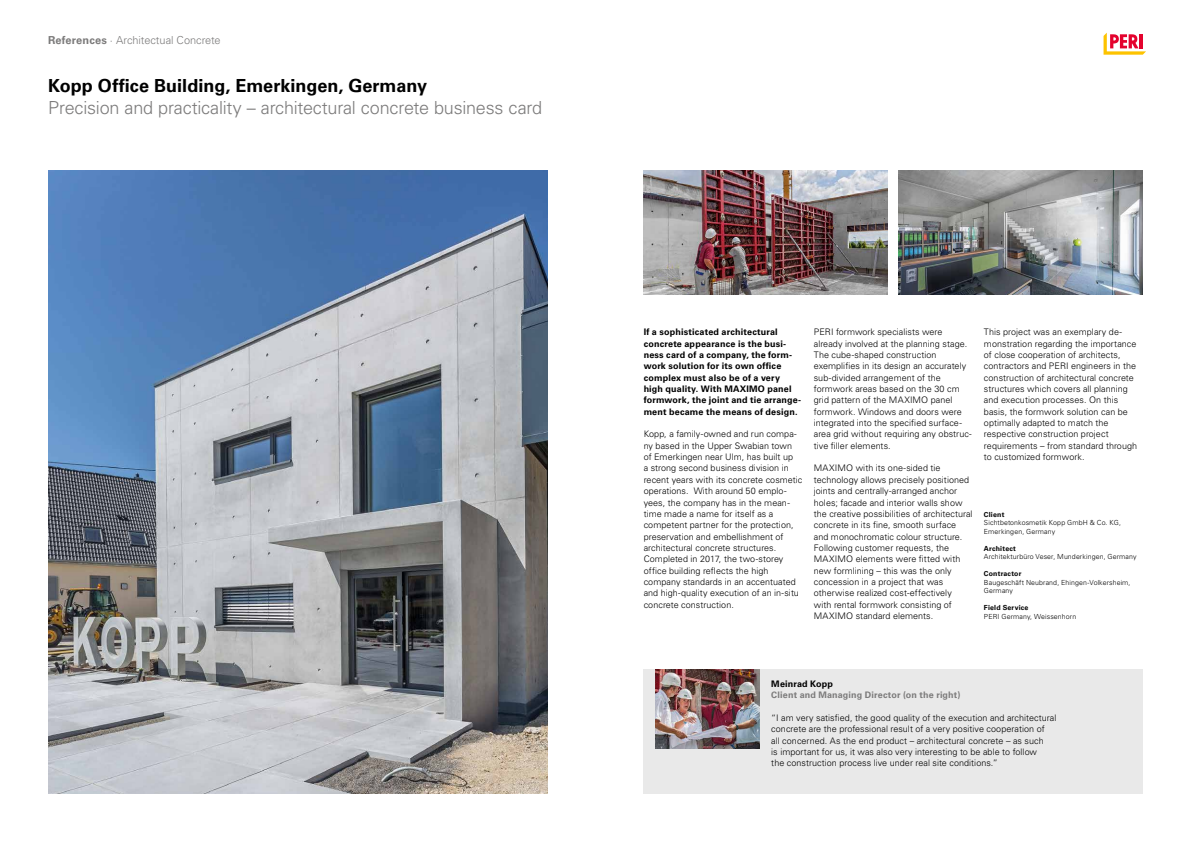
<style>
.page{position:relative;width:1191px;height:842px;background:#fff}
.page>*{position:absolute;margin:0;border:0;box-sizing:border-box;transform-origin:0 0}
.t1{font:300 18px "Univers LT Pro";letter-spacing:-.01em;color:#7c7b7b}
.t2{font:700 18px "Univers LT Pro";color:#000}
.t3{font:300 11px "Univers LT Pro";letter-spacing:-.005em;color:#7c7b7b}
.t4{font:300 9px/11.3px "Univers LT Pro";letter-spacing:.005em;color:#000}
.t5{font:700 9px/11.3px "Univers LT Pro";letter-spacing:.02em;color:#000}
.t6{font:700 9px "Univers LT Pro";letter-spacing:.015em;color:#7c7b7b}
.t7{font:300 7px/8.5px "Univers LT Pro";letter-spacing:.015em;color:#000}
.t8{font:700 7px "Univers LT Pro";letter-spacing:.03em;color:#000}
.s1{font-weight:700}
</style>
<div class="page">
<div style="left:643px;top:669px;width:499px;height:125px;background:#e9e9e9"></div>
<svg style="left:1103px;top:33px;width:43px;height:22px"></svg>
<hr style="left:1139px;top:34px;width:3px;height:14px;background:#e4032e">
<img style="left:48px;top:170px;width:499px;height:624px">
<img style="left:643px;top:170px;width:244px;height:125px">
<img style="left:655px;top:669px;width:105px;height:79px">
<img style="left:899px;top:170px;width:243px;height:125px">
<p class="t3" style="left:48px;top:33px;width:174px"><span class="s1">References</span> · Architectual Concrete</p>
<h1 class="t2" style="left:48px;top:75px;width:380px">Kopp Office Building, Emerkingen, Germany</h1>
<h1 class="t1" style="left:48px;top:98px;width:495px">Precision and practicality – architectural concrete business card</h1>
<p class="t5" style="left:643px;top:327px;width:159px">If a sophisticated architectural concrete appearance is the busi&shy;ness card of a company, the form&shy;work solution for its own office complex must also be of a very high quality. With MAXIMO panel formwork, the joint and tie arrange&shy;ment became the means of design.</p>
<p class="t4" style="left:643px;top:429px;width:160px">Kopp, a family-owned and run compa&shy;ny based in the Upper Swabian town<br>of Emerkingen near Ulm, has built up<br>a strong second business division in recent years with its concrete cosmetic operations. With around 50 emplo&shy;yees, the company has in the mean&shy;time made a name for itself as a competent partner for the protection, preservation and embellishment of architectural concrete structures.<br>Completed in 2017, the two-storey office building reflects the high company standards in an accentuated and high-quality execution of an in-situ concrete construction.</p>
<p class="t4" style="left:814px;top:327px;width:159px">PERI formwork specialists were already involved at the planning stage.<br>The cube-shaped construction exemplifies in its design an accurately sub-divided arrangement of the formwork areas based on the 30 cm grid pattern of the MAXIMO panel formwork. Windows and doors were integrated into the specified surface&shy;area grid without requiring any obstruc&shy;tive filler elements.</p>
<p class="t4" style="left:814px;top:463px;width:160px">MAXIMO with its one-sided tie technology allows precisely positioned joints and centrally-arranged anchor holes; facade and interior walls show the creative possibilities of architectural concrete in its fine, smooth surface and monochromatic colour structure.<br>Following customer requests, the MAXIMO elements were fitted with new formlining – this was the only concession in a project that was otherwise realized cost-effectively<br>with rental formwork consisting of MAXIMO standard elements.</p>
<p class="t4" style="left:984px;top:327px;width:155px">This project was an exemplary de&shy;monstration regarding the importance of close cooperation of architects, contractors and PERI engineers in the construction of architectural concrete structures which covers all planning and execution processes. On this basis, the formwork solution can be optimally adapted to match the respective construction project requirements – from standard through to customized formwork.</p>
<p class="t8" style="left:984px;top:510px;width:22px">Client</p>
<p class="t7" style="left:984px;top:519px;width:138px">Sichtbetonkosmetik Kopp GmbH &amp; Co. KG,<br>Emerkingen, Germany</p>
<p class="t8" style="left:984px;top:544px;width:34px">Architect</p>
<p class="t7" style="left:984px;top:553px;width:154px">Architekturbüro Veser, Munderkingen, Germany</p>
<p class="t8" style="left:984px;top:570px;width:39px">Contractor</p>
<p class="t7" style="left:984px;top:578px;width:148px">Baugeschäft Neubrand, Ehingen-Volkersheim,<br>Germany</p>
<p class="t8" style="left:984px;top:604px;width:46px">Field Service</p>
<p class="t7" style="left:984px;top:612px;width:94px">PERI Germany, Weissenhorn</p>
<p class="t5" style="left:771px;top:678px;width:63px">Meinrad Kopp</p>
<p class="t6" style="left:771px;top:690px;width:190px">Client and Managing Director (on the right)</p>
<p class="t4" style="left:771px;top:712px;width:286px">“I am very satisfied, the good quality of the execution and architectural concrete are the professional result of a very positive cooperation of<br>all concerned. As the end product – architectural concrete – as such<br>is important for us, it was also very interesting to be able to follow<br>the construction process live under real site conditions.”</p>
</div>
